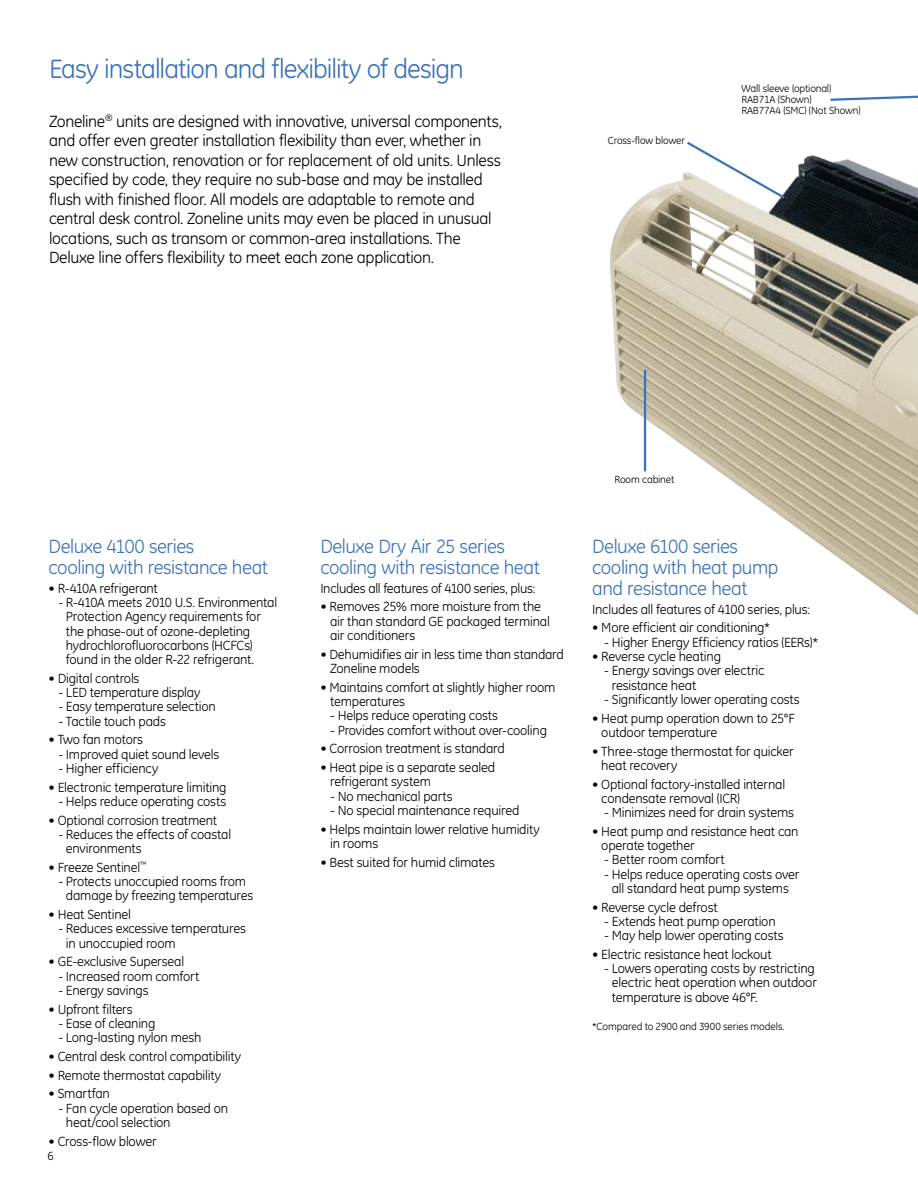
<style>
.page{position:relative;width:918px;height:1188px;background:#fff}
.page>*{position:absolute;margin:0;border:0;box-sizing:border-box;transform-origin:0 0}
.t1{font:27px "GE Inspira";letter-spacing:-.035em;color:#3b73b9}
.t2{font:19.5px/21px "GE Inspira";letter-spacing:-.025em;color:#3b73b9}
.t3{font:16.5px/19.5px "GE Inspira";letter-spacing:-.02em;color:#000}
.t4{font:13.5px/14.2px "GE Inspira";letter-spacing:-.015em;color:#000}
.t5{font:12px "GE Inspira";color:#000}
.t6{font:10.5px/10.9px "GE Inspira";letter-spacing:-.015em;color:#000}
</style>
<div class="page">
<img style="left:610px;top:155px;width:308px;height:460px">
<hr style="left:644px;top:370px;width:2px;height:101px;background:#3b73b9">
<svg style="left:830px;top:95px;width:88px;height:6px"></svg>
<svg style="left:685px;top:141px;width:102px;height:60px"></svg>
<h1 class="t1" style="left:49px;top:53px;width:416px">Easy installation and flexibility of design</h1>
<p class="t3" style="left:49px;top:111px;width:454px">Zoneline<sup>®</sup> units are designed with innovative, universal components, and offer even greater installation flexibility than ever, whether in new construction, renovation or for replacement of old units. Unless specified by code, they require no sub-base and may be installed flush with finished floor. All models are adaptable to remote and central desk control. Zoneline units may even be placed in unusual locations, such as transom or common-area installations. The Deluxe line offers flexibility to meet each zone application.</p>
<p class="t6" style="left:608px;top:135px;width:79px">Cross-flow blower</p>
<p class="t6" style="left:741px;top:83px;width:121px">Wall sleeve (optional)<br>RAB71A (Shown)<br>RAB77A4 (SMC) (Not Shown)</p>
<h2 class="t2" style="left:49px;top:536px;width:221px">Deluxe 4100 series<br>cooling with resistance heat</h2>
<p class="t4" style="left:49px;top:581px;width:111px">• R-410A refrigerant</p>
<p class="t4" style="left:66px;top:595px;width:213px;text-indent:-8px">- R-410A meets 2010 U.S. Environmental Protection Agency requirements for the phase-out of ozone-depleting hydrochlorofluorocarbons (HCFCs) found in the older R-22 refrigerant.</p>
<p class="t4" style="left:49px;top:671px;width:92px">• Digital controls</p>
<p class="t4" style="left:58px;top:685px;width:144px">- LED temperature display</p>
<p class="t4" style="left:58px;top:700px;width:159px">- Easy temperature selection</p>
<p class="t4" style="left:58px;top:714px;width:109px">- Tactile touch pads</p>
<p class="t4" style="left:49px;top:733px;width:96px">• Two fan motors</p>
<p class="t4" style="left:58px;top:747px;width:163px">- Improved quiet sound levels</p>
<p class="t4" style="left:58px;top:761px;width:102px">- Higher efficiency</p>
<p class="t4" style="left:49px;top:780px;width:180px">• Electronic temperature limiting</p>
<p class="t4" style="left:58px;top:794px;width:170px">- Helps reduce operating costs</p>
<p class="t4" style="left:49px;top:813px;width:170px">• Optional corrosion treatment</p>
<p class="t4" style="left:66px;top:827px;width:167px;text-indent:-8px">- Reduces the effects of coastal environments</p>
<p class="t4" style="left:49px;top:860px;width:99px">• Freeze Sentinel<sup>™</sup></p>
<p class="t4" style="left:58px;top:874px;width:197px;text-align:center">- Protects unoccupied rooms from damage by freezing temperatures</p>
<p class="t4" style="left:49px;top:907px;width:84px">• Heat Sentinel</p>
<p class="t4" style="left:66px;top:921px;width:181px;text-indent:-8px">- Reduces excessive temperatures in unoccupied room</p>
<p class="t4" style="left:49px;top:954px;width:137px">• GE-exclusive Superseal</p>
<p class="t4" style="left:58px;top:969px;width:143px">- Increased room comfort</p>
<p class="t4" style="left:58px;top:983px;width:92px">- Energy savings</p>
<p class="t4" style="left:49px;top:1002px;width:86px">• Upfront filters</p>
<p class="t4" style="left:58px;top:1016px;width:99px">- Ease of cleaning</p>
<p class="t4" style="left:58px;top:1030px;width:145px">- Long-lasting nylon mesh</p>
<p class="t4" style="left:49px;top:1049px;width:194px">• Central desk control compatibility</p>
<p class="t4" style="left:49px;top:1068px;width:174px">• Remote thermostat capability</p>
<p class="t4" style="left:49px;top:1087px;width:63px">• Smartfan</p>
<p class="t4" style="left:66px;top:1101px;width:164px;text-indent:-8px">- Fan cycle operation based on heat/cool selection</p>
<p class="t4" style="left:49px;top:1134px;width:110px">• Cross-flow blower</p>
<p class="t5" style="left:47px;top:1149px;width:8px">6</p>
<h2 class="t2" style="left:320px;top:536px;width:221px">Deluxe Dry Air 25 series cooling with resistance heat</h2>
<p class="t4" style="left:320px;top:581px;width:217px">Includes all features of 4100 series, plus:</p>
<p class="t4" style="left:330px;top:600px;width:221px;text-indent:-10px">• Removes 25% more moisture from the air than standard GE packaged terminal air conditioners</p>
<p class="t4" style="left:330px;top:647px;width:235px;text-indent:-10px">• Dehumidifies air in less time than standard<br>Zoneline models</p>
<p class="t4" style="left:330px;top:680px;width:227px;text-indent:-10px">• Maintains comfort at slightly higher room temperatures</p>
<p class="t4" style="left:330px;top:709px;width:170px">- Helps reduce operating costs</p>
<p class="t4" style="left:330px;top:723px;width:218px">- Provides comfort without over-cooling</p>
<p class="t4" style="left:320px;top:742px;width:186px">• Corrosion treatment is standard</p>
<p class="t4" style="left:330px;top:760px;width:166px;text-indent:-10px">• Heat pipe is a separate sealed refrigerant system</p>
<p class="t4" style="left:330px;top:789px;width:124px">- No mechanical parts</p>
<p class="t4" style="left:330px;top:803px;width:191px">- No special maintenance required</p>
<p class="t4" style="left:330px;top:822px;width:211px;text-indent:-10px">• Helps maintain lower relative humidity in rooms</p>
<p class="t4" style="left:320px;top:855px;width:176px">• Best suited for humid climates</p>
<p class="t6" style="left:614px;top:474px;width:61px">Room cabinet</p>
<h2 class="t2" style="left:592px;top:536px;width:188px">Deluxe 6100 series cooling with heat pump and resistance heat</h2>
<p class="t4" style="left:592px;top:602px;width:219px">Includes all features of 4100 series, plus:</p>
<p class="t4" style="left:592px;top:621px;width:179px">• More efficient air conditioning*</p>
<p class="t4" style="left:604px;top:635px;width:215px">- Higher Energy Efficiency ratios (EERs)*</p>
<p class="t4" style="left:592px;top:649px;width:130px">• Reverse cycle heating</p>
<p class="t4" style="left:612px;top:663px;width:154px;text-indent:-8px">- Energy savings over electric resistance heat</p>
<p class="t4" style="left:604px;top:692px;width:197px">- Significantly lower operating costs</p>
<p class="t4" style="left:601px;top:711px;width:195px;text-indent:-9px">• Heat pump operation down to 25°F outdoor temperature</p>
<p class="t4" style="left:601px;top:744px;width:194px;text-indent:-9px">• Three-stage thermostat for quicker heat recovery</p>
<p class="t4" style="left:601px;top:777px;width:185px;text-indent:-9px">• Optional factory-installed internal condensate removal (ICR)</p>
<p class="t4" style="left:604px;top:805px;width:191px">- Minimizes need for drain systems</p>
<p class="t4" style="left:601px;top:824px;width:199px;text-indent:-9px">• Heat pump and resistance heat can operate together</p>
<p class="t4" style="left:604px;top:853px;width:122px">- Better room comfort</p>
<p class="t4" style="left:604px;top:867px;width:197px;text-align:center">- Helps reduce operating costs over all standard heat pump systems</p>
<p class="t4" style="left:592px;top:900px;width:127px">• Reverse cycle defrost</p>
<p class="t4" style="left:604px;top:914px;width:173px">- Extends heat pump operation</p>
<p class="t4" style="left:604px;top:928px;width:181px">- May help lower operating costs</p>
<p class="t4" style="left:592px;top:947px;width:181px">• Electric resistance heat lockout</p>
<p class="t4" style="left:612px;top:961px;width:207px;text-indent:-8px">- Lowers operating costs by restricting electric heat operation when outdoor temperature is above 46°F.</p>
<p class="t6" style="left:592px;top:1021px;width:194px">*Compared to 2900 and 3900 series models.</p>
</div>
